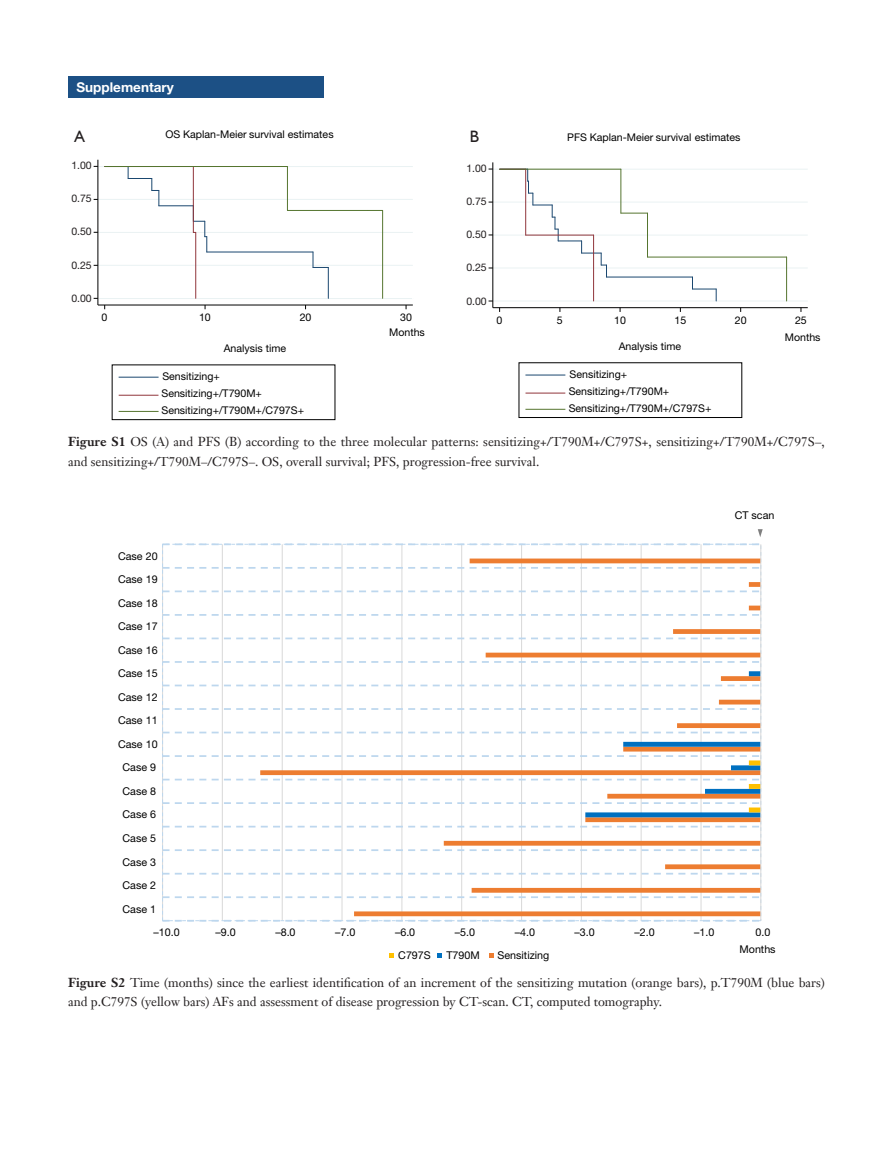
<style>
.page{position:relative;width:893px;height:1170px;background:#fff}
.page>*{position:absolute;margin:0;border:0;box-sizing:border-box;transform-origin:0 0}
.t1{font:16.5px "Humanist 521 BT";color:#231f20}
.栏目{font:700 13.5px "Helvetica Neue LT Pro";color:#fff}
.t2{font:12.75px/19.5px "Janson Text LT";color:#231f20}
.t3{font:10.65px/17.1px "Helvetica Neue LT Pro";color:#000}
.t4{font:10.5px "Helvetica Neue LT Pro";color:#231f20}
.s1{font-weight:700}
</style>
<div class="page">
<hr style="left:222px;top:544px;width:1px;height:376px;background:#d9d9d9">
<hr style="left:282px;top:544px;width:1px;height:376px;background:#d9d9d9">
<hr style="left:342px;top:544px;width:1px;height:376px;background:#d9d9d9">
<hr style="left:402px;top:544px;width:1px;height:376px;background:#d9d9d9">
<hr style="left:461px;top:544px;width:1px;height:376px;background:#d9d9d9">
<hr style="left:521px;top:544px;width:1px;height:376px;background:#d9d9d9">
<hr style="left:581px;top:544px;width:1px;height:376px;background:#d9d9d9">
<hr style="left:641px;top:544px;width:1px;height:376px;background:#d9d9d9">
<hr style="left:701px;top:544px;width:1px;height:376px;background:#d9d9d9">
<svg style="left:164px;top:896px;width:92px;height:2px"></svg>
<svg style="left:164px;top:872px;width:92px;height:2px"></svg>
<svg style="left:164px;top:849px;width:92px;height:2px"></svg>
<svg style="left:164px;top:825px;width:92px;height:2px"></svg>
<svg style="left:164px;top:661px;width:92px;height:1px"></svg>
<svg style="left:164px;top:637px;width:92px;height:2px"></svg>
<svg style="left:164px;top:614px;width:92px;height:1px"></svg>
<svg style="left:164px;top:590px;width:92px;height:2px"></svg>
<svg style="left:164px;top:567px;width:92px;height:1px"></svg>
<svg style="left:260px;top:558px;width:500px;height:358px"></svg>
<svg style="left:162px;top:671px;width:598px;height:146px"></svg>
<hr style="left:760px;top:544px;width:1px;height:376px;background:#d9d9d9">
<svg style="left:389px;top:953px;width:5px;height:4px"></svg>
<svg style="left:438px;top:953px;width:4px;height:4px"></svg>
<svg style="left:489px;top:953px;width:5px;height:4px"></svg>
<svg style="left:758px;top:529px;width:5px;height:8px"></svg>
<div style="left:68px;top:77px;width:255px;height:21px;background:#1c5085"></div>
<hr style="left:98px;top:298px;width:315px;height:1px;background:#eaf2f3">
<div style="left:98px;top:160px;width:315px;height:145px;border:1px solid #fff"></div>
<hr style="left:98px;top:265px;width:315px;height:1px;background:#eaf2f3">
<hr style="left:98px;top:232px;width:315px;height:1px;background:#eaf2f3">
<hr style="left:98px;top:199px;width:315px;height:1px;background:#eaf2f3">
<hr style="left:98px;top:166px;width:315px;height:1px;background:#eaf2f3">
<svg style="left:127px;top:167px;width:32px;height:39px"></svg>
<hr style="left:159px;top:205px;width:34px;height:1px;background:#1a476f">
<hr style="left:207px;top:251px;width:106px;height:1px;background:#1a476f">
<svg style="left:313px;top:252px;width:15px;height:16px"></svg>
<hr style="left:328px;top:267px;width:1px;height:31px;background:#1a476f">
<hr style="left:193px;top:166px;width:1px;height:66px;background:#90353b">
<svg style="left:193px;top:206px;width:14px;height:46px"></svg>
<hr style="left:195px;top:232px;width:1px;height:66px;background:#90353b">
<hr style="left:105px;top:166px;width:182px;height:1px;background:#55752f">
<hr style="left:287px;top:166px;width:1px;height:44px;background:#55752f">
<hr style="left:287px;top:210px;width:81px;height:1px;background:#55752f">
<svg style="left:368px;top:210px;width:14px;height:1px"></svg>
<hr style="left:382px;top:210px;width:1px;height:88px;background:#55752f">
<hr style="left:98px;top:160px;width:1px;height:145px;background:#000">
<hr style="left:98px;top:305px;width:315px;height:1px;background:#000">
<div style="left:112px;top:364px;width:223px;height:56px;border:1px solid #000"></div>
<hr style="left:119px;top:376px;width:40px;height:1px;background:#1a476f">
<hr style="left:119px;top:395px;width:39px;height:1px;background:#90353b">
<hr style="left:119px;top:411px;width:40px;height:1px;background:#55752f">
<hr style="left:493px;top:300px;width:315px;height:1px;background:#eaf2f3">
<hr style="left:493px;top:267px;width:315px;height:1px;background:#eaf2f3">
<hr style="left:493px;top:234px;width:315px;height:1px;background:#eaf2f3">
<hr style="left:493px;top:201px;width:315px;height:1px;background:#eaf2f3">
<hr style="left:493px;top:169px;width:315px;height:1px;background:#eaf2f3">
<hr style="left:606px;top:276px;width:86px;height:1px;background:#1a476f">
<svg style="left:692px;top:277px;width:25px;height:24px"></svg>
<svg style="left:500px;top:170px;width:107px;height:107px"></svg>
<hr style="left:525px;top:169px;width:1px;height:66px;background:#90353b">
<hr style="left:526px;top:234px;width:68px;height:1px;background:#90353b">
<hr style="left:593px;top:235px;width:1px;height:66px;background:#90353b">
<hr style="left:500px;top:169px;width:121px;height:1px;background:#55752f">
<hr style="left:620px;top:169px;width:1px;height:44px;background:#55752f">
<svg style="left:621px;top:213px;width:26px;height:1px"></svg>
<hr style="left:647px;top:213px;width:1px;height:44px;background:#55752f">
<hr style="left:647px;top:256px;width:140px;height:1px;background:#55752f">
<hr style="left:786px;top:257px;width:1px;height:44px;background:#55752f">
<hr style="left:493px;top:162px;width:1px;height:145px;background:#000">
<hr style="left:493px;top:307px;width:315px;height:1px;background:#000">
<div style="left:519px;top:362px;width:223px;height:56px;border:1px solid #000"></div>
<hr style="left:525px;top:374px;width:40px;height:1px;background:#1a476f">
<hr style="left:525px;top:392px;width:40px;height:1px;background:#90353b">
<hr style="left:525px;top:409px;width:40px;height:1px;background:#55752f">
<p class="栏目" style="left:77px;top:79px;width:99px">Supplementary</p>
<p class="t3" style="left:165px;top:125px;width:170px">OS Kaplan-Meier survival estimates</p>
<p class="t1" style="left:74px;top:126px;width:12px">A</p>
<p class="t1" style="left:470px;top:126px;width:11px">B</p>
<p class="t4" style="left:71px;top:159px;width:22px">1.00</p>
<p class="t4" style="left:71px;top:192px;width:22px">0.75</p>
<p class="t4" style="left:71px;top:225px;width:22px">0.50</p>
<p class="t4" style="left:71px;top:258px;width:22px">0.25</p>
<p class="t4" style="left:71px;top:291px;width:22px">0.00</p>
<p class="t4" style="left:466px;top:162px;width:22px">1.00</p>
<p class="t4" style="left:466px;top:195px;width:22px">0.75</p>
<p class="t4" style="left:466px;top:228px;width:22px">0.50</p>
<p class="t4" style="left:466px;top:261px;width:22px">0.25</p>
<p class="t4" style="left:466px;top:294px;width:22px">0.00</p>
<p class="t3" style="left:102px;top:308px;width:7px">0</p>
<p class="t3" style="left:199px;top:308px;width:13px">10</p>
<p class="t3" style="left:300px;top:308px;width:13px">20</p>
<p class="t3" style="left:400px;top:308px;width:13px">30</p>
<p class="t3" style="left:224px;top:339px;width:64px">Analysis time</p>
<p class="t3" style="left:161px;top:367px;width:144px">Sensitizing+<br>Sensitizing+/T790M+<br>Sensitizing+/T790M+/C797S+</p>
<p class="t3" style="left:389px;top:323px;width:37px">Months</p>
<p class="t3" style="left:567px;top:128px;width:175px">PFS Kaplan-Meier survival estimates</p>
<p class="t3" style="left:496px;top:311px;width:7px">0</p>
<p class="t3" style="left:557px;top:311px;width:7px">5</p>
<p class="t3" style="left:614px;top:311px;width:13px">10</p>
<p class="t3" style="left:674px;top:311px;width:13px">15</p>
<p class="t3" style="left:735px;top:311px;width:13px">20</p>
<p class="t3" style="left:795px;top:311px;width:13px">25</p>
<p class="t3" style="left:619px;top:337px;width:64px">Analysis time</p>
<p class="t3" style="left:785px;top:328px;width:37px">Months</p>
<p class="t3" style="left:569px;top:365px;width:144px">Sensitizing+<br>Sensitizing+/T790M+<br>Sensitizing+/T790M+/C797S+</p>
<p class="t2" style="left:68px;top:432px;width:758px"><span class="s1">Figure S1</span> OS (A) and PFS (B) according to the three molecular patterns: sensitizing+/T790M+/C797S+, sensitizing+/T790M+/C797S–, and sensitizing+/T790M–/C797S–. OS, overall survival; PFS, progression-free survival.</p>
<p class="t3" style="left:118px;top:547px;width:41px">Case 20</p>
<p class="t3" style="left:118px;top:570px;width:41px">Case 19</p>
<p class="t3" style="left:118px;top:594px;width:41px">Case 18</p>
<p class="t3" style="left:118px;top:617px;width:41px">Case 17</p>
<p class="t3" style="left:118px;top:641px;width:41px">Case 16</p>
<p class="t3" style="left:118px;top:664px;width:41px">Case 15</p>
<p class="t3" style="left:118px;top:688px;width:41px">Case 12</p>
<p class="t3" style="left:118px;top:711px;width:41px">Case 11</p>
<p class="t3" style="left:118px;top:735px;width:41px">Case 10</p>
<p class="t3" style="left:123px;top:758px;width:35px">Case 9</p>
<p class="t3" style="left:123px;top:782px;width:35px">Case 8</p>
<p class="t3" style="left:123px;top:805px;width:35px">Case 6</p>
<p class="t3" style="left:123px;top:829px;width:35px">Case 5</p>
<p class="t3" style="left:123px;top:852px;width:35px">Case 3</p>
<p class="t3" style="left:123px;top:876px;width:35px">Case 2</p>
<p class="t3" style="left:123px;top:899px;width:35px">Case 1</p>
<p class="t3" style="left:735px;top:506px;width:41px">CT scan</p>
<p class="t3" style="left:153px;top:923px;width:28px">–10.0</p>
<p class="t3" style="left:216px;top:923px;width:22px">–9.0</p>
<p class="t3" style="left:275px;top:923px;width:22px">–8.0</p>
<p class="t3" style="left:335px;top:923px;width:22px">–7.0</p>
<p class="t3" style="left:395px;top:923px;width:22px">–6.0</p>
<p class="t3" style="left:455px;top:923px;width:22px">–5.0</p>
<p class="t3" style="left:515px;top:923px;width:22px">–4.0</p>
<p class="t3" style="left:575px;top:923px;width:22px">–3.0</p>
<p class="t3" style="left:634px;top:923px;width:22px">–2.0</p>
<p class="t3" style="left:694px;top:923px;width:22px">–1.0</p>
<p class="t3" style="left:755px;top:923px;width:16px">0.0</p>
<p class="t3" style="left:398px;top:946px;width:34px">C797S</p>
<p class="t3" style="left:446px;top:946px;width:35px">T790M</p>
<p class="t3" style="left:498px;top:946px;width:53px">Sensitizing</p>
<p class="t3" style="left:739px;top:940px;width:38px">Months</p>
<p class="t2" style="left:68px;top:972px;width:758px"><span class="s1">Figure S2</span> Time (months) since the earliest identification of an increment of the sensitizing mutation (orange bars), p.T790M (blue bars) and p.C797S (yellow bars) AFs and assessment of disease progression by CT-scan. CT, computed tomography.</p>
</div>
